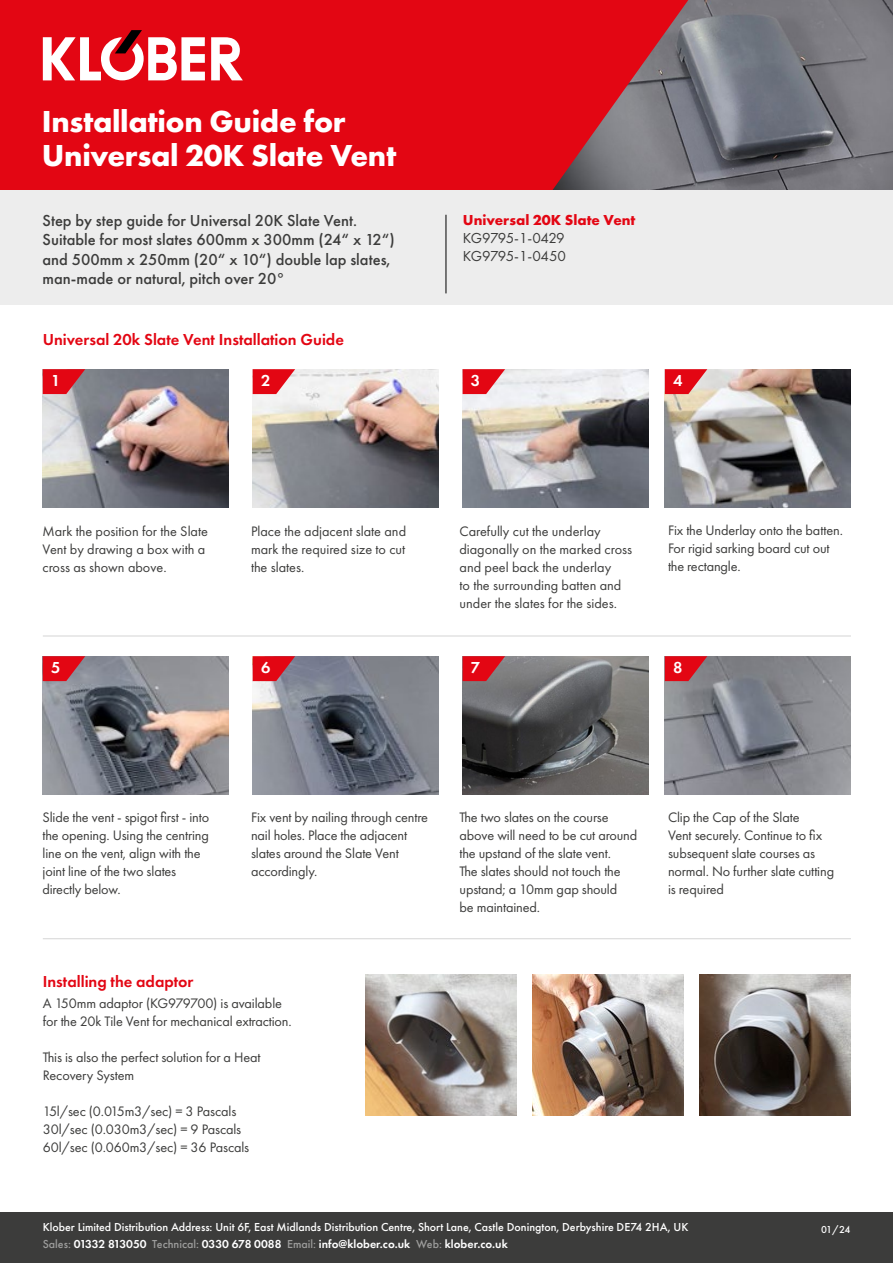
<style>
.page{position:relative;width:893px;height:1263px;background:#fff}
.page>*{position:absolute;margin:0;border:0;box-sizing:border-box;transform-origin:0 0}
.t1{font:700 31.5px/34.5px "Futura PT";letter-spacing:-.01em;color:#fff}
.t2{font:500 16.5px/19.5px "Futura PT";color:#3c3c3b}
.t3{font:600 16.5px "Futura PT";color:#e30613}
.t4{font:600 16.5px "Futura PT";color:#fff}
.t5{font:15px/18px "Futura PT";letter-spacing:-.035em;color:#3c3c3b}
.t6{font:700 15px "Futura PT";color:#e30613}
.t7{font:14.25px/18px "Futura PT";letter-spacing:-.01em;color:#3c3c3b}
.t8{font:500 12px/16.5px "Futura PT";color:#fff}
.t9{font:500 10.5px "Futura PT";color:#fff}
.s1{color:#9d9d9c}
.s2{font-weight:600}
</style>
<div class="page">
<img style="left:43px;top:656px;width:186px;height:139px">
<svg style="left:43px;top:656px;width:42px;height:25px"></svg>
<img style="left:253px;top:656px;width:186px;height:139px">
<svg style="left:253px;top:656px;width:42px;height:25px"></svg>
<img style="left:463px;top:656px;width:186px;height:139px">
<svg style="left:463px;top:656px;width:42px;height:25px"></svg>
<img style="left:665px;top:656px;width:186px;height:139px">
<svg style="left:665px;top:656px;width:42px;height:25px"></svg>
<img style="left:688px;top:0;width:205px;height:190px">
<svg style="left:0;top:0;width:688px;height:190px;background:#d8121e"></svg>
<svg style="left:211px;top:37px;width:32px;height:43px"></svg>
<svg style="left:43px;top:30px;width:162px;height:50px"></svg>
<div style="left:0;top:1212px;width:893px;height:51px;background:#3c3c3b"></div>
<div style="left:0;top:190px;width:893px;height:115px;background:#ededed"></div>
<hr style="left:446px;top:215px;width:1px;height:78px;background:#000">
<img style="left:43px;top:369px;width:186px;height:139px">
<svg style="left:43px;top:369px;width:42px;height:25px"></svg>
<img style="left:253px;top:369px;width:186px;height:139px">
<svg style="left:253px;top:369px;width:42px;height:25px"></svg>
<img style="left:463px;top:369px;width:186px;height:139px">
<svg style="left:463px;top:369px;width:42px;height:25px"></svg>
<img style="left:665px;top:369px;width:186px;height:139px">
<svg style="left:665px;top:369px;width:42px;height:25px"></svg>
<hr style="left:43px;top:636px;width:808px;height:1px;background:#d5d5d5">
<hr style="left:43px;top:938px;width:808px;height:1px;background:#d5d5d5">
<img style="left:365px;top:975px;width:151px;height:140px">
<img style="left:700px;top:975px;width:151px;height:140px">
<img style="left:533px;top:975px;width:151px;height:140px">
<h1 class="t1" style="left:42px;top:103px;width:356px">Installation Guide for<br>Universal 20K Slate Vent</h1>
<p class="t2" style="left:43px;top:210px;width:354px">Step by step guide for Universal 20K Slate Vent.<br>Suitable for most slates 600mm x 300mm (24“ x 12“) and 500mm x 250mm (20“ x 10“) double lap slates, man-made or natural, pitch over 20°</p>
<p class="t6" style="left:463px;top:210px;width:174px">Universal 20K Slate Vent</p>
<p class="t5" style="left:463px;top:228px;width:105px">KG9795-1-0429<br>KG9795-1-0450</p>
<p class="t3" style="left:43px;top:329px;width:303px">Universal 20k Slate Vent Installation Guide</p>
<p class="t4" style="left:51px;top:370px;width:11px">1</p>
<p class="t4" style="left:261px;top:370px;width:11px">2</p>
<p class="t4" style="left:471px;top:370px;width:11px">3</p>
<p class="t4" style="left:673px;top:370px;width:11px">4</p>
<p class="t7" style="left:43px;top:522px;width:167px">Mark the position for the Slate<br>Vent by drawing a box with a cross as shown above.</p>
<p class="t7" style="left:251px;top:522px;width:157px;text-align:justify">Place the adjacent slate and mark the required size to cut the slates.</p>
<p class="t7" style="left:459px;top:522px;width:174px">Carefully cut the underlay diagonally on the marked cross and peel back the underlay<br>to the surrounding batten and under the slates for the sides.</p>
<p class="t7" style="left:668px;top:521px;width:176px">Fix the Underlay onto the batten.<br>For rigid sarking board cut out the rectangle.</p>
<p class="t4" style="left:51px;top:657px;width:11px">5</p>
<p class="t4" style="left:261px;top:657px;width:11px">6</p>
<p class="t4" style="left:471px;top:657px;width:11px">7</p>
<p class="t4" style="left:673px;top:657px;width:11px">8</p>
<p class="t7" style="left:43px;top:808px;width:168px">Slide the vent - spigot first - into the opening. Using the centring line on the vent, align with the joint line of the two slates directly below.</p>
<p class="t7" style="left:251px;top:808px;width:178px">Fix vent by nailing through centre nail holes. Place the adjacent slates around the Slate Vent accordingly.</p>
<p class="t7" style="left:459px;top:808px;width:179px">The two slates on the course above will need to be cut around the upstand of the slate vent.<br>The slates should not touch the upstand; a 10mm gap should<br>be maintained.</p>
<p class="t7" style="left:668px;top:808px;width:168px">Clip the Cap of the Slate<br>Vent securely. Continue to fix subsequent slate courses as normal. No further slate cutting is required</p>
<p class="t3" style="left:43px;top:972px;width:152px">Installing the adaptor</p>
<p class="t7" style="left:43px;top:994px;width:250px">A 150mm adaptor (KG979700) is available for the 20k Tile Vent for mechanical extraction.</p>
<p class="t7" style="left:43px;top:1048px;width:219px">This is also the perfect solution for a Heat<br>Recovery System</p>
<p class="t7" style="left:43px;top:1102px;width:208px">15l/sec (0.015m3/sec) = 3 Pascals<br>30l/sec (0.030m3/sec) = 9 Pascals<br>60l/sec (0.060m3/sec) = 36 Pascals</p>
<p class="t8" style="left:43px;top:1219px;width:647px">Klober Limited Distribution Address: Unit 6F, East Midlands Distribution Centre, Short Lane, Castle Donington, Derbyshire DE74 2HA, UK<br><span class="s1">Sales:</span> <span class="s2">01332 813050</span> <span class="s1">Technical:</span> <span class="s2">0330 678 0088</span> <span class="s1">Email:</span> <span class="s2">info@klober.co.uk</span> <span class="s1">Web:</span> <span class="s2">klober.co.uk</span></p>
<p class="t9" style="left:821px;top:1223px;width:31px">01/24</p>
</div>
